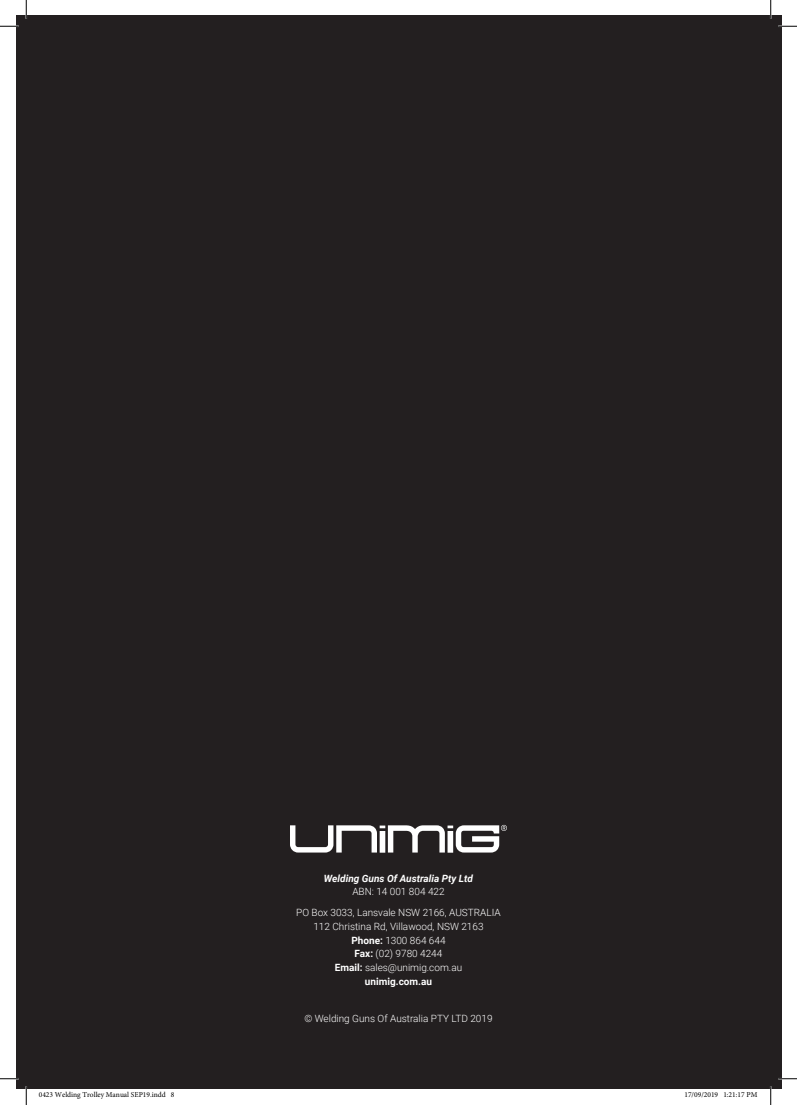
<style>
.page{position:relative;width:797px;height:1105px;background:#fff}
.page>*{position:absolute;margin:0;border:0;box-sizing:border-box;transform-origin:0 0}
.t1{font:300 10px/13.8px "Roboto";color:#fff;text-align:center}
.t2{font:italic 700 10px "Roboto";color:#fff}
.t3{font:7.5px "Minion Pro";color:#000}
.s1{font-weight:700}
</style>
<div class="page">
<div style="left:16px;top:16px;width:765px;height:1073px;background:#231f20"></div>
<svg style="left:290px;top:825px;width:217px;height:28px"></svg>
<svg style="left:0;top:25px;width:19px;height:2px"></svg>
<svg style="left:778px;top:25px;width:19px;height:2px"></svg>
<svg style="left:0;top:1078px;width:19px;height:1px"></svg>
<svg style="left:778px;top:1078px;width:19px;height:1px"></svg>
<svg style="left:25px;top:0;width:2px;height:19px"></svg>
<svg style="left:25px;top:1086px;width:2px;height:19px"></svg>
<svg style="left:770px;top:0;width:1px;height:19px"></svg>
<svg style="left:770px;top:1086px;width:1px;height:19px"></svg>
<p class="t2" style="left:324px;top:871px;width:151px">Welding Guns Of Australia Pty Ltd</p>
<p class="t1" style="left:296px;top:881px;width:206px;line-height:20.9px">ABN: 14 001 804 422<br>PO Box 3033, Lansvale NSW 2166, AUSTRALIA</p>
<p class="t1" style="left:313px;top:919px;width:172px">112 Christina Rd, Villawood, NSW 2163<br><span class="s1">Phone:</span> 1300 864 644<br><span class="s1">Fax:</span> (02) 9780 4244<br><span class="s1">Email:</span> sales@unimig.com.au <span class="s1">unimig.com.au</span></p>
<p class="t1" style="left:304px;top:1012px;width:190px">© Welding Guns Of Australia PTY LTD 2019</p>
<p class="t3" style="left:39px;top:1090px;width:137px">0423 Welding Trolley Manual SEP19.indd 8</p>
<p class="t3" style="left:684px;top:1090px;width:74px">17/09/2019 1:21:17 PM</p>
</div>
